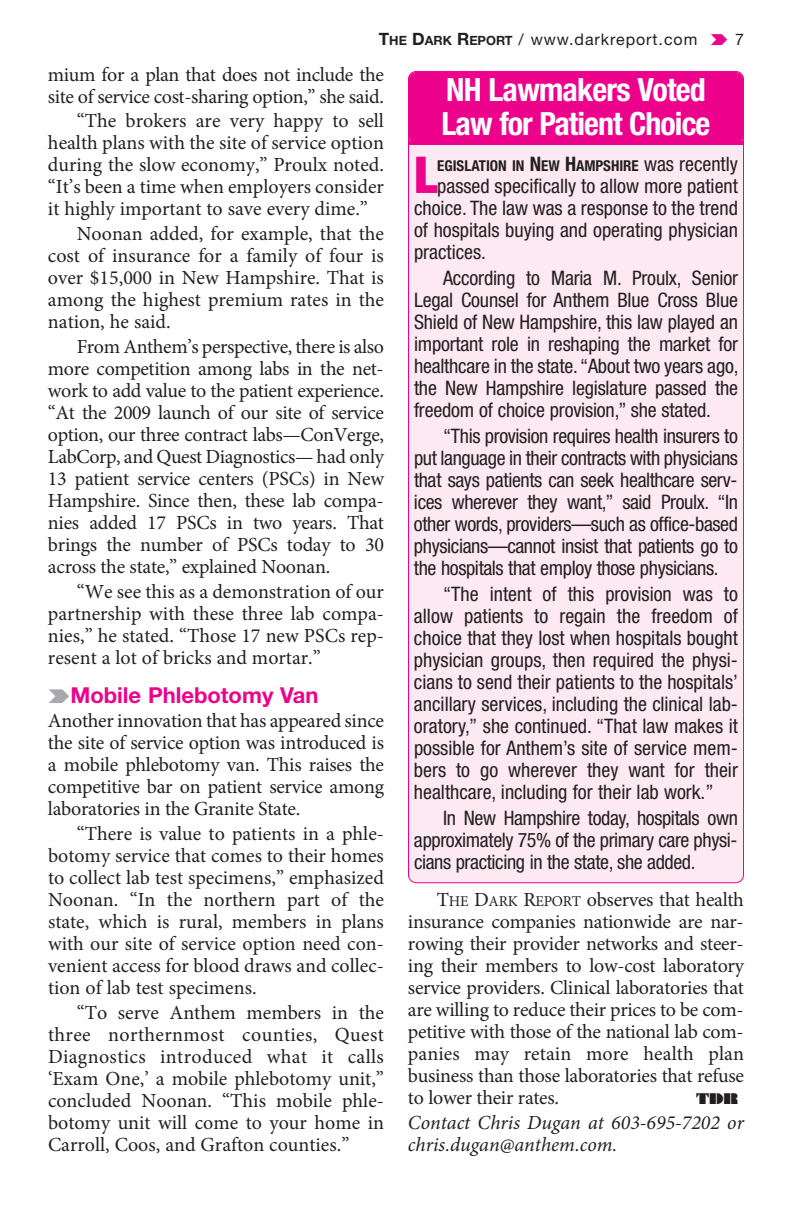
<style>
.page{position:relative;width:792px;height:1224px;background:#fff}
.page>*{position:absolute;margin:0;border:0;box-sizing:border-box;transform-origin:0 0}
.t1{font:900 condensed 50.8px "Helvetica Neue";color:#ed028c}
.t2{font:700 condensed 32px/34px "Helvetica Neue";letter-spacing:-.03em;color:#fff}
.t3{font:22px "Helvetica Neue Bold TT";color:#ed028c}
.t4{font:20px/22px "Minion Pro";color:#231f20;text-align:justify}
.t5{font:condensed 20px/22px "Helvetica Neue";letter-spacing:-.01em;color:#231f20;text-align:justify}
.t6{font:20px/22px "Minion Pro";letter-spacing:-.02em;color:#231f20}
.t7{font:italic 20px/22px "Minion Pro";color:#231f20}
.t8{font:16px "Helvetica Neue";letter-spacing:.06em;color:#231f20}
.t9{font:700 condensed 15px "Helvetica Neue";color:#231f20}
.t10{font:14px "Braggadocio";color:#231f20}
.s1{font-weight:700;font-size:17px}
.s2{font-weight:700;font-size:12.8px}
.s3{font-size:20px}
.s4{font-weight:400;font-size:20px}
.s5{font-size:15px}
</style>
<div class="page">
<div style="left:409px;top:72px;width:334px;height:810px;background:#fce9f1;border-radius:7px"></div>
<div style="left:408px;top:71px;width:336px;height:812px;border:2px solid #ed028c;border-radius:8px"></div>
<div style="left:409px;top:73px;width:334px;height:70px;background:#ed028c;border-radius:7px"></div>
<div style="left:408px;top:72px;width:336px;height:72px;border:2px solid #ed028c;border-radius:8px"></div>
<hr style="left:408px;top:142px;width:336px;height:3px;background:#ed028c">
<p class="t8" style="left:379px;top:33px;width:320px"><span class="s1">T</span><span class="s2">HE</span> <span class="s1">D</span><span class="s2">ARK</span> <span class="s1">R</span><span class="s2">EPORT</span> / www.darkreport.com</p>
<p class="t8" style="left:735px;top:33px;width:10px">7</p>
<p class="t6" style="left:48px;top:65px;width:338px">mium for a plan that does not include the site of service cost-sharing option,” she said.</p>
<p class="t4" style="left:48px;top:112px;width:338px;text-indent:29px">“The brokers are very happy to sell health plans with the site of service option during the slow economy,” Proulx noted. “It’s been a time when employers consider it highly important to save every dime.”</p>
<p class="t4" style="left:48px;top:224px;width:338px;text-indent:29px">Noonan added, for example, that the cost of insurance for a family of four is over $15,000 in New Hampshire. That is among the highest premium rates in the nation, he said.</p>
<p class="t4" style="left:48px;top:337px;width:338px;text-indent:29px">From Anthem’s perspective, there is also more competition among labs in the net&shy;work to add value to the patient experience. “At the 2009 launch of our site of service option, our three contract labs—ConVerge, LabCorp, and Quest Diagnostics— had only 13 patient service centers (PSCs) in New Hampshire. Since then, these lab compa&shy;nies added 17 PSCs in two years. That brings the number of PSCs today to 30 across the state,” explained Noonan.</p>
<p class="t4" style="left:48px;top:582px;width:338px;text-indent:29px">“We see this as a demonstration of our partnership with these three lab compa&shy;nies,” he stated. “Those 17 new PSCs rep&shy;resent a lot of bricks and mortar.”</p>
<p class="t3" style="left:70px;top:687px;width:250px">Mobile Phlebotomy Van</p>
<p class="t4" style="left:48px;top:711px;width:338px">Another innovation that has appeared since the site of service option was introduced is a mobile phlebotomy van. This raises the competitive bar on patient service among laboratories in the Granite State.</p>
<p class="t4" style="left:48px;top:824px;width:338px;text-indent:29px">“There is value to patients in a phle&shy;botomy service that comes to their homes to collect lab test specimens,” emphasized Noonan. “In the northern part of the state, which is rural, members in plans with our site of service option need con&shy;venient access for blood draws and collec&shy;tion of lab test specimens.</p>
<p class="t4" style="left:48px;top:1003px;width:338px;text-indent:29px">“To serve Anthem members in the three northernmost counties, Quest Diagnostics introduced what it calls ‘Exam One,’ a mobile phlebotomy unit,” concluded Noonan. “This mobile phle&shy;botomy unit will come to your home in Carroll, Coos, and Grafton counties.”</p>
<h2 class="t2" style="left:442px;top:76px;width:270px">NH Lawmakers Voted<br>Law for Patient Choice</h2>
<h1 class="t1" style="left:414px;top:157px;width:25px">L</h1>
<p class="t9" style="left:437px;top:160px;width:302px">EGISLATION IN <span class="s3">N</span>EW <span class="s3">H</span>AMPSHIRE <span class="s4">was recently</span></p>
<p class="t5" style="left:414px;top:177px;width:326px;text-indent:23px">passed specifically to allow more patient choice. The law was a response to the trend of hospitals buying and operating physician practices.</p>
<p class="t5" style="left:414px;top:269px;width:326px;text-indent:29px">According to Maria M. Proulx, Senior Legal Counsel for Anthem Blue Cross Blue Shield of New Hampshire, this law played an important role in reshaping the market for healthcare in the state. “About two years ago, the New Hampshire legislature passed the freedom of choice provision,” she stated.</p>
<p class="t5" style="left:414px;top:427px;width:326px;text-indent:29px">“This provision requires health insurers to put language in their contracts with physicians that says patients can seek healthcare serv&shy;ices wherever they want,” said Proulx. “In other words, providers—such as office-based physicians—cannot insist that patients go to the hospitals that employ those physicians.</p>
<p class="t5" style="left:414px;top:585px;width:326px;text-indent:29px">“The intent of this provision was to allow patients to regain the freedom of choice that they lost when hospitals bought physician groups, then required the physi&shy;cians to send their patients to the hospitals’ ancillary services, including the clinical lab&shy;oratory,” she continued. “That law makes it possible for Anthem’s site of service mem&shy;bers to go wherever they want for their healthcare, including for their lab work.”</p>
<p class="t5" style="left:414px;top:809px;width:326px;text-indent:29px">In New Hampshire today, hospitals own approximately 75% of the primary care physi&shy;cians practicing in the state, she added.</p>
<p class="t4" style="left:408px;top:890px;width:338px;text-indent:29px">T<span class="s5">HE</span> D<span class="s5">ARK</span> R<span class="s5">EPORT</span> observes that health insurance companies nationwide are nar&shy;rowing their provider networks and steer&shy;ing their members to low-cost laboratory service providers. Clinical laboratories that are willing to reduce their prices to be com&shy;petitive with those of the national lab com&shy;panies may retain more health plan business than those laboratories that refuse to lower their rates.</p>
<p class="t10" style="left:696px;top:1090px;width:44px">TDR</p>
<p class="t7" style="left:408px;top:1113px;width:337px">Contact Chris Dugan at 603-695-7202 or chris.dugan@anthem.com.</p>
</div>
